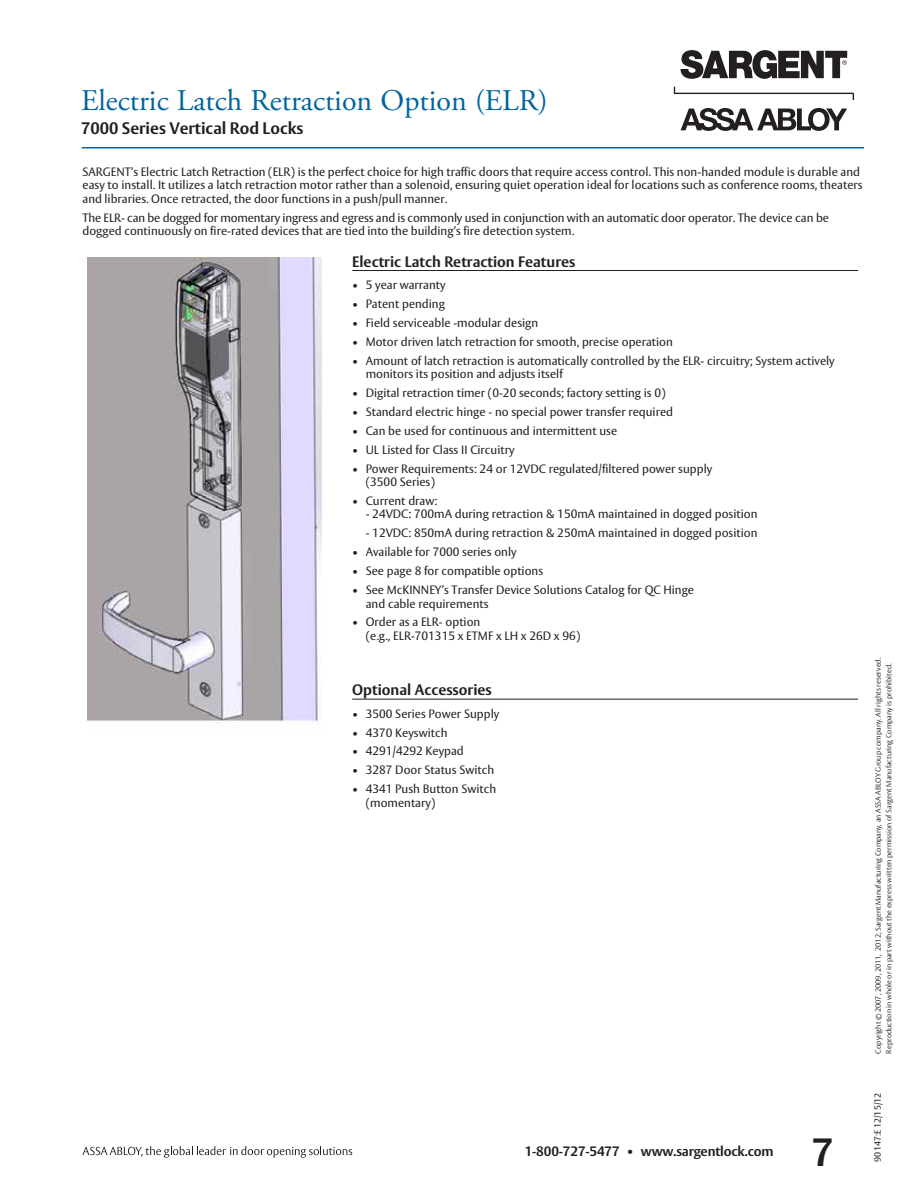
<style>
.page{position:relative;width:918px;height:1188px;background:#fff}
.page>*{position:absolute;margin:0;border:0;box-sizing:border-box;transform-origin:0 0}
.t1{font:700 39px "ASSA Vesta";color:#231f20}
.t2{font:30px "Adobe Garamond Pro";color:#00649d}
.t3{font:700 16.5px "ASSA Vesta";color:#231f20}
.t4{font:700 15px "ASSA Vesta";color:#231f20}
.t5{font:700 13.5px "ASSA Vesta";letter-spacing:-.015em;color:#231f20}
.t6{font:12px/13.5px "ASSA Vesta";color:#231f20}
.t7{font:9px "ASSA Vesta";color:#231f20}
.t8{font:300 7.5px/10.5px "ASSA Vesta";color:#231f20}
</style>
<div class="page">
<hr style="left:82px;top:147px;width:782px;height:1px;background:#00649d">
<svg style="left:674px;top:87px;width:180px;height:13px"></svg>
<svg style="left:681px;top:108px;width:166px;height:23px"></svg>
<svg style="left:681px;top:50px;width:166px;height:29px"></svg>
<svg style="left:82px;top:1146px;width:270px;height:12px"></svg>
<hr style="left:352px;top:270px;width:506px;height:1px;background:#231f20">
<hr style="left:352px;top:699px;width:506px;height:1px;background:#231f20">
<img style="left:87px;top:257px;width:235px;height:467px">
<h2 class="t2" style="left:81px;top:83px;width:468px">Electric Latch Retraction Option (ELR)</h2>
<h3 class="t3" style="left:81px;top:118px;width:224px">7000 Series Vertical Rod Locks</h3>
<p class="t6" style="left:83px;top:165px;width:782px">SARGENT’s Electric Latch Retraction (ELR) is the perfect choice for high traffic doors that require access control. This non-handed module is durable and easy to install. It utilizes a latch retraction motor rather than a solenoid, ensuring quiet operation ideal for locations such as conference rooms, theaters and libraries. Once retracted, the door functions in a push/pull manner.</p>
<p class="t6" style="left:83px;top:211px;width:748px">The ELR- can be dogged for momentary ingress and egress and is commonly used in conjunction with an automatic door operator. The device can be dogged continuously on fire-rated devices that are tied into the building’s fire detection system.</p>
<p class="t4" style="left:352px;top:252px;width:225px">Electric Latch Retraction Features</p>
<p class="t6" style="left:352px;top:279px;width:95px">• 5 year warranty</p>
<p class="t6" style="left:352px;top:297px;width:94px">• Patent pending</p>
<p class="t6" style="left:352px;top:316px;width:188px">• Field serviceable -modular design</p>
<p class="t6" style="left:352px;top:335px;width:322px">• Motor driven latch retraction for smooth, precise operation</p>
<p class="t6" style="left:366px;top:354px;width:471px;text-indent:-14px">• Amount of latch retraction is automatically controlled by the ELR- circuitry; System actively monitors its position and adjusts itself</p>
<p class="t6" style="left:352px;top:387px;width:315px">• Digital retraction timer (0-20 seconds; factory setting is 0)</p>
<p class="t6" style="left:352px;top:405px;width:322px">• Standard electric hinge - no special power transfer required</p>
<p class="t6" style="left:352px;top:424px;width:266px">• Can be used for continuous and intermittent use</p>
<p class="t6" style="left:352px;top:443px;width:164px">• UL Listed for Class II Circuitry</p>
<p class="t6" style="left:366px;top:462px;width:348px;text-indent:-14px">• Power Requirements: 24 or 12VDC regulated/filtered power supply (3500 Series)</p>
<p class="t6" style="left:352px;top:495px;width:87px">• Current draw:</p>
<p class="t6" style="left:366px;top:508px;width:393px">- 24VDC: 700mA during retraction &amp; 150mA maintained in dogged position</p>
<p class="t6" style="left:366px;top:527px;width:393px">- 12VDC: 850mA during retraction &amp; 250mA maintained in dogged position</p>
<p class="t6" style="left:352px;top:546px;width:166px">• Available for 7000 series only</p>
<p class="t6" style="left:352px;top:565px;width:192px">• See page 8 for compatible options</p>
<p class="t6" style="left:352px;top:584px;width:65px">• See McKinney</p>
<p class="t6" style="left:366px;top:584px;width:330px;text-indent:76px">’s Transfer Device Solutions Catalog for QC Hinge and cable requirements</p>
<p class="t6" style="left:366px;top:616px;width:216px;text-indent:-14px">• Order as a ELR- option<br>(e.g., ELR-701315 x ETMF x LH x 26D x 96)</p>
<p class="t4" style="left:352px;top:681px;width:141px">Optional Accessories</p>
<p class="t6" style="left:352px;top:707px;width:149px">• 3500 Series Power Supply</p>
<p class="t6" style="left:352px;top:726px;width:97px">• 4370 Keyswitch</p>
<p class="t6" style="left:352px;top:745px;width:113px">• 4291/4292 Keypad</p>
<p class="t6" style="left:352px;top:764px;width:144px">• 3287 Door Status Switch</p>
<p class="t6" style="left:366px;top:783px;width:132px;text-indent:-14px">• 4341 Push Button Switch (momentary)</p>
<p class="t8" style="left:873px;top:1054px;width:397px;rotate:-90deg">Copyright © 2007, 2009, 2011, 2012, Sargent Manufacturing Company, an ASSA ABLOY Group company. All rights reserved.<br>Reproduction in whole or in part without the express written permission of Sargent Manufacturing Company is prohibited.</p>
<p class="t5" style="left:525px;top:1143px;width:250px">1-800-727-5477 • www.sargentlock.com</p>
<h1 class="t1" style="left:812px;top:1128px;width:24px">7</h1>
<p class="t7" style="left:872px;top:1162px;width:70px;rotate:-90deg">90147:E 12/15/12</p>
</div>
